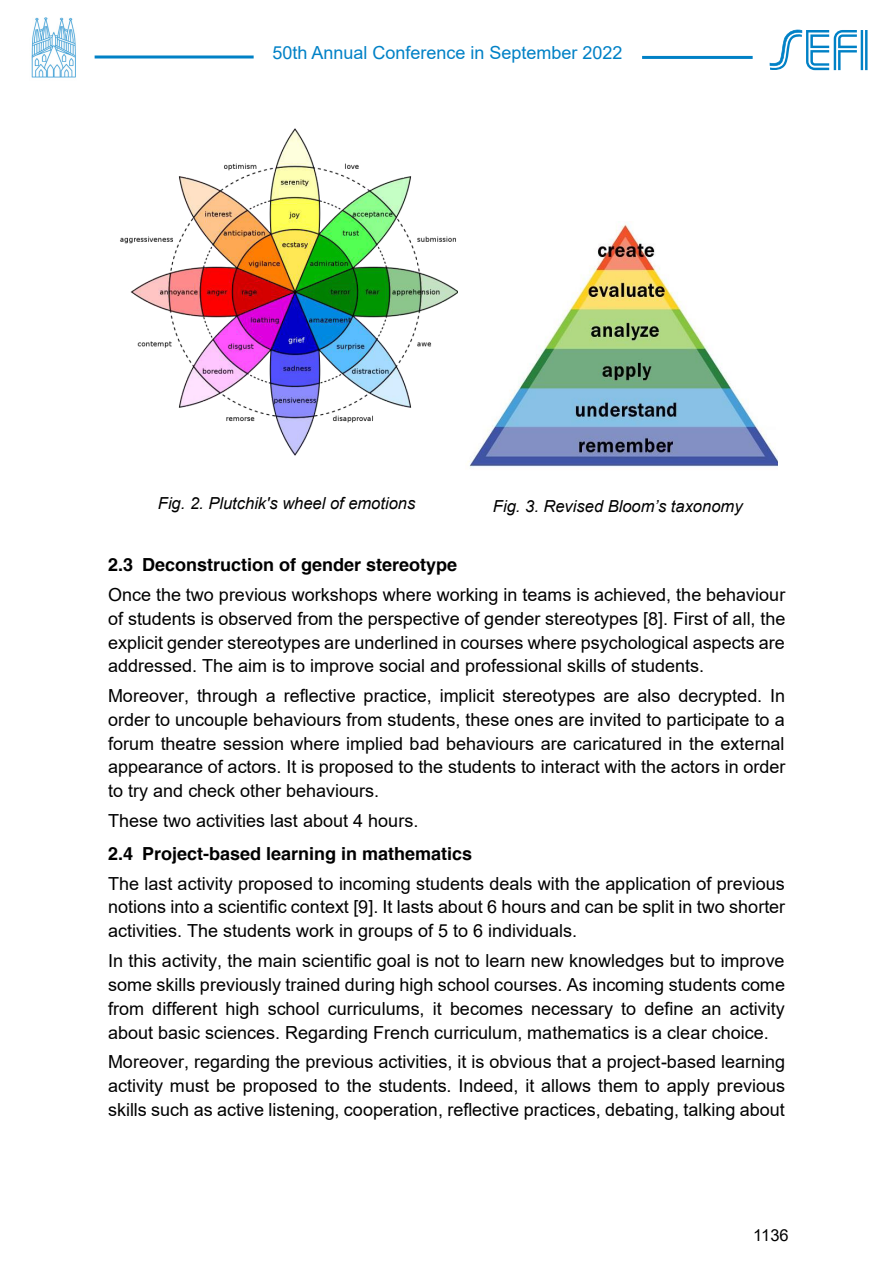
<style>
.page{position:relative;width:893px;height:1263px;background:#fff}
.page>*{position:absolute;margin:0;border:0;box-sizing:border-box;transform-origin:0 0}
.t1{font:18px/23.9px "Arial";color:#000;text-align:justify}
.t2{font:700 18px "Helvetica";color:#000}
.t3{font:18px "Arial";color:#0081c6}
.t4{font:italic 16.5px "Arial";color:#000}
.t5{font:16.5px "Arial";color:#000}
</style>
<div class="page">
<svg style="left:770px;top:30px;width:97px;height:41px"></svg>
<hr style="left:642px;top:56px;width:111px;height:3px;background:#0081c6">
<hr style="left:95px;top:56px;width:159px;height:2px;background:#0081c6">
<img style="left:31px;top:17px;width:45px;height:61px">
<img style="left:120px;top:128px;width:338px;height:328px">
<img style="left:468px;top:222px;width:309px;height:245px">
<p class="t3" style="left:272px;top:41px;width:352px">50th Annual Conference in September 2022</p>
<p class="t4" style="left:158px;top:493px;width:259px">Fig. 2. Plutchik's wheel of emotions</p>
<p class="t4" style="left:493px;top:495px;width:251px">Fig. 3. Revised Bloom’s taxonomy</p>
<p class="t2" style="left:108px;top:554px;width:351px">2.3 Deconstruction of gender stereotype</p>
<p class="t1" style="left:108px;top:582px;width:679px">Once the two previous workshops where working in teams is achieved, the behaviour of students is observed from the perspective of gender stereotypes [8]. First of all, the explicit gender stereotypes are underlined in courses where psychological aspects are addressed. The aim is to improve social and professional skills of students.</p>
<p class="t1" style="left:108px;top:684px;width:679px">Moreover, through a reflective practice, implicit stereotypes are also decrypted. In order to uncouple behaviours from students, these ones are invited to participate to a forum theatre session where implied bad behaviours are caricatured in the external appearance of actors. It is proposed to the students to interact with the actors in order to try and check other behaviours.</p>
<p class="t1" style="left:108px;top:809px;width:312px">These two activities last about 4 hours.</p>
<p class="t2" style="left:108px;top:842px;width:366px">2.4 Project-based learning in mathematics</p>
<p class="t1" style="left:108px;top:871px;width:679px">The last activity proposed to incoming students deals with the application of previous notions into a scientific context [9]. It lasts about 6 hours and can be split in two shorter activities. The students work in groups of 5 to 6 individuals.</p>
<p class="t1" style="left:108px;top:949px;width:678px">In this activity, the main scientific goal is not to learn new knowledges but to improve some skills previously trained during high school courses. As incoming students come from different high school curriculums, it becomes necessary to define an activity about basic sciences. Regarding French curriculum, mathematics is a clear choice.</p>
<p class="t1" style="left:108px;top:1050px;width:679px">Moreover, regarding the previous activities, it is obvious that a project-based learning activity must be proposed to the students. Indeed, it allows them to apply previous skills such as active listening, cooperation, reflective practices, debating, talking about</p>
<p class="t5" style="left:753px;top:1223px;width:37px">1136</p>
</div>
